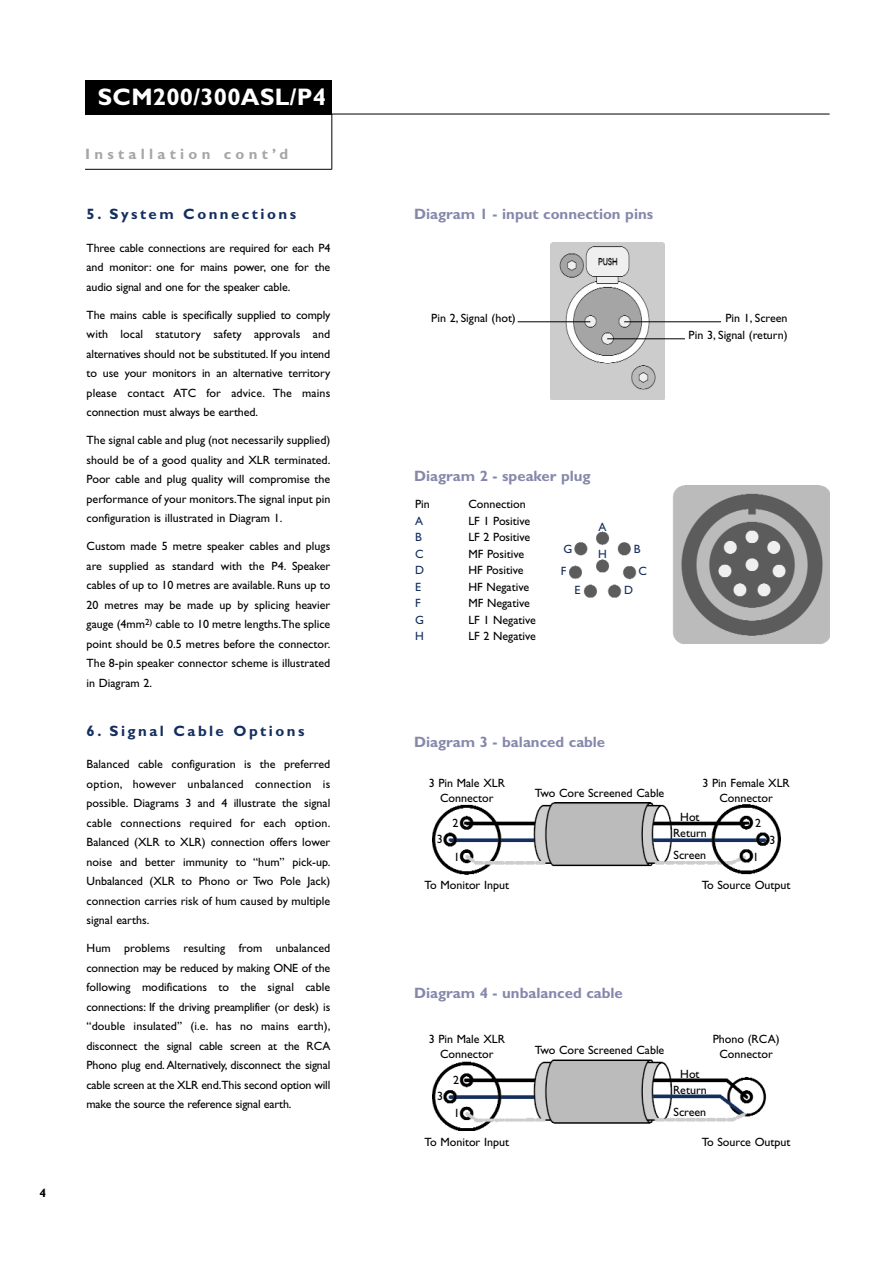
<style>
.page{position:relative;width:893px;height:1263px;background:#fff}
.page>*{position:absolute;margin:0;border:0;box-sizing:border-box;transform-origin:0 0}
.t1{font:700 24px "Gill Sans";letter-spacing:.01em;color:#fff}
.t2{font:700 15px "Gill Sans";color:#8588ab}
.t3{font:700 15px "Gill Sans";letter-spacing:.165em;color:#142f5f}
.t4{font:700 15px "Gill Sans";letter-spacing:.285em;color:#a6a6a6}
.t5{font:12px/19.5px "Gill Sans";color:#000;text-align:center}
.t6{font:12px/22.6px "Gill Sans";color:#142f5f;text-align:center}
.t7{font:700 12px "Gill Sans";color:#000}
</style>
<div class="page">
<hr style="left:85px;top:169px;width:247px;height:1px;background:#000">
<hr style="left:331px;top:114px;width:1px;height:55px;background:#000">
<hr style="left:85px;top:114px;width:744px;height:1px;background:#000">
<div style="left:85px;top:80px;width:247px;height:34px;background:#000"></div>
<img style="left:550px;top:242px;width:114px;height:157px">
<img style="left:432px;top:803px;width:348px;height:72px">
<img style="left:432px;top:1059px;width:335px;height:71px">
<hr style="left:624px;top:322px;width:97px;height:1px;background:#000">
<hr style="left:517px;top:322px;width:73px;height:1px;background:#000">
<hr style="left:607px;top:339px;width:78px;height:1px;background:#000">
<img style="left:569px;top:486px;width:260px;height:157px">
<p class="t7" style="left:40px;top:1188px;width:8px">4</p>
<h1 class="t1" style="left:98px;top:89px;width:230px">SCM200/300ASL/P4</h1>
<p class="t4" style="left:85px;top:149px;width:204px">Installation cont’d</p>
<p class="t3" style="left:87px;top:209px;width:211px">5. System Connections</p>
<p class="t5" style="left:87px;top:239px;width:245px;text-align:justify">Three cable connections are required for each P4 and monitor: one for mains power, one for the audio signal and one for the speaker cable.</p>
<p class="t5" style="left:87px;top:306px;width:245px;text-align:justify">The mains cable is specifically supplied to comply with local statutory safety approvals and alternatives should not be substituted. If you intend to use your monitors in an alternative territory please contact ATC for advice. The mains connection must always be earthed.</p>
<p class="t5" style="left:87px;top:432px;width:245px;text-align:justify">The signal cable and plug (not necessarily supplied) should be of a good quality and XLR terminated.<br>Poor cable and plug quality will compromise the performance of your monitors.The signal input pin configuration is illustrated in Diagram 1.</p>
<p class="t5" style="left:87px;top:538px;width:245px;text-align:justify">Custom made 5 metre speaker cables and plugs are supplied as standard with the P4. Speaker cables of up to 10 metres are available. Runs up to 20 metres may be made up by splicing heavier gauge (4mm<sup>2)</sup> cable to 10 metre lengths.The splice point should be 0.5 metres before the connector.<br>The 8-pin speaker connector scheme is illustrated in Diagram 2.</p>
<p class="t3" style="left:87px;top:726px;width:219px">6. Signal Cable Options</p>
<p class="t5" style="left:87px;top:756px;width:245px;text-align:justify">Balanced cable configuration is the preferred option, however unbalanced connection is possible. Diagrams 3 and 4 illustrate the signal cable connections required for each option.<br>Balanced (XLR to XLR) connection offers lower noise and better immunity to “hum” pick-up.<br>Unbalanced (XLR to Phono or Two Pole Jack) connection carries risk of hum caused by multiple signal earths.</p>
<p class="t5" style="left:87px;top:940px;width:245px;text-align:justify">Hum problems resulting from unbalanced connection may be reduced by making ONE of the following modifications to the signal cable connections: If the driving preamplifier (or desk) is “double insulated” (i.e. has no mains earth), disconnect the signal cable screen at the RCA Phono plug end. Alternatively, disconnect the signal cable screen at the XLR end.This second option will make the source the reference signal earth.</p>
<p class="t2" style="left:414px;top:209px;width:240px">Diagram 1 - input connection pins</p>
<p class="t5" style="left:431px;top:309px;width:86px">Pin 2, Signal (hot)</p>
<p class="t5" style="left:725px;top:309px;width:64px">Pin 1, Screen</p>
<p class="t5" style="left:688px;top:326px;width:100px">Pin 3, Signal (return)</p>
<p class="t2" style="left:414px;top:471px;width:178px">Diagram 2 - speaker plug</p>
<p class="t5" style="left:415px;top:496px;width:16px">Pin</p>
<p class="t5" style="left:468px;top:496px;width:59px">Connection</p>
<p class="t6" style="left:415px;top:511px;width:10px">A</p>
<p class="t5" style="left:468px;top:512px;width:63px">LF 1 Positive</p>
<p class="t6" style="left:415px;top:527px;width:8px">B</p>
<p class="t5" style="left:468px;top:529px;width:63px">LF 2 Positive</p>
<p class="t6" style="left:415px;top:544px;width:10px">C</p>
<p class="t5" style="left:468px;top:545px;width:57px">MF Positive</p>
<p class="t6" style="left:415px;top:560px;width:10px">D</p>
<p class="t5" style="left:468px;top:562px;width:57px">HF Positive</p>
<p class="t6" style="left:415px;top:577px;width:7px">E</p>
<p class="t5" style="left:468px;top:578px;width:62px">HF Negative</p>
<p class="t6" style="left:415px;top:593px;width:7px">F</p>
<p class="t5" style="left:468px;top:595px;width:63px">MF Negative</p>
<p class="t6" style="left:415px;top:610px;width:10px">G</p>
<p class="t5" style="left:468px;top:611px;width:69px">LF 1 Negative</p>
<p class="t6" style="left:415px;top:626px;width:10px">H</p>
<p class="t5" style="left:468px;top:628px;width:69px">LF 2 Negative</p>
<p class="t6" style="left:563px;top:539px;width:10px">G</p>
<p class="t6" style="left:560px;top:561px;width:7px">F</p>
<p class="t6" style="left:598px;top:517px;width:10px">A</p>
<p class="t6" style="left:598px;top:544px;width:10px">H</p>
<p class="t6" style="left:633px;top:539px;width:15px">B<br>C</p>
<p class="t6" style="left:574px;top:580px;width:7px">E</p>
<p class="t6" style="left:624px;top:580px;width:10px">D</p>
<p class="t2" style="left:414px;top:737px;width:192px">Diagram 3 - balanced cable</p>
<p class="t5" style="left:428px;top:776px;width:78px;line-height:15px">3 Pin Male XLR<br>Connector</p>
<p class="t5" style="left:702px;top:776px;width:89px;line-height:15px">3 Pin Female XLR<br>Connector</p>
<p class="t5" style="left:535px;top:785px;width:131px">Two Core Screened Cable</p>
<p class="t5" style="left:437px;top:831px;width:7px">3</p>
<p class="t5" style="left:452px;top:815px;width:7px">2</p>
<p class="t5" style="left:453px;top:848px;width:7px">1</p>
<p class="t5" style="left:424px;top:877px;width:86px">To Monitor Input</p>
<p class="t2" style="left:414px;top:988px;width:210px">Diagram 4 - unbalanced cable</p>
<p class="t5" style="left:673px;top:811px;width:35px;line-height:16px">Hot<br>Return</p>
<p class="t5" style="left:673px;top:847px;width:34px">Screen</p>
<p class="t5" style="left:701px;top:877px;width:90px">To Source Output</p>
<p class="t5" style="left:755px;top:815px;width:7px">2</p>
<p class="t5" style="left:769px;top:831px;width:7px">3</p>
<p class="t5" style="left:752px;top:848px;width:7px">1</p>
<p class="t5" style="left:428px;top:1033px;width:78px;line-height:15px">3 Pin Male XLR<br>Connector</p>
<p class="t5" style="left:712px;top:1033px;width:68px;line-height:15px">Phono (RCA)<br>Connector</p>
<p class="t5" style="left:535px;top:1041px;width:131px">Two Core Screened Cable</p>
<p class="t5" style="left:437px;top:1087px;width:7px">3</p>
<p class="t5" style="left:453px;top:1071px;width:7px">2</p>
<p class="t5" style="left:453px;top:1105px;width:7px">1</p>
<p class="t5" style="left:424px;top:1133px;width:86px">To Monitor Input</p>
<p class="t5" style="left:673px;top:1067px;width:35px;line-height:16px">Hot<br>Return</p>
<p class="t5" style="left:673px;top:1103px;width:34px">Screen</p>
<p class="t5" style="left:701px;top:1133px;width:90px">To Source Output</p>
</div>
